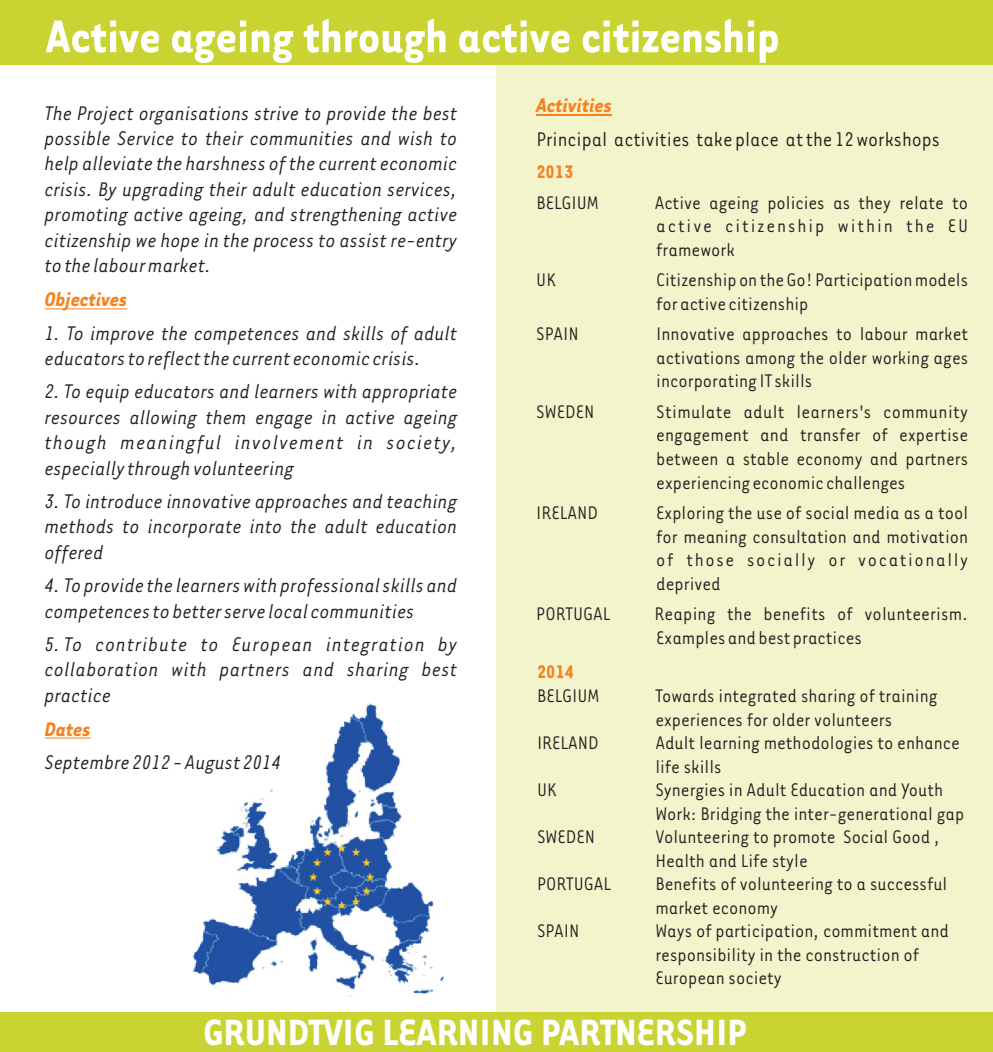
<style>
.page{position:relative;width:993px;height:1052px;background:#fff}
.page>*{position:absolute;margin:0;border:0;box-sizing:border-box;transform-origin:0 0}
.t1{font:700 52.68px "Tarzana Narrow";color:#fff}
.t2{font:700 42px "Tarzana Narrow";color:#fff}
.t3{font:italic 22.75px/25.6px "Tarzana Narrow";color:#231f20;text-align:justify}
.t4{font:22.75px "Tarzana Narrow";color:#231f20}
.t5{font:italic 700 22.75px "Tarzana Narrow";color:#f58220}
.t6{font:21px/23.4px "Tarzana Narrow";color:#231f20}
.t7{font:700 21px "Tarzana Narrow";color:#f58220}
</style>
<div class="page">
<img style="left:192px;top:703px;width:252px;height:294px">
<div style="left:496px;top:55px;width:496px;height:959px;background:#f4f4cc"></div>
<div style="left:0;top:1012px;width:992px;height:40px;background:#c9d433"></div>
<div style="left:0;top:0;width:992px;height:64px;background:#c9d433"></div>
<hr style="left:536px;top:114px;width:75px;height:2px;background:#f58220">
<hr style="left:45px;top:308px;width:82px;height:1px;background:#f58220">
<hr style="left:45px;top:737px;width:46px;height:1px;background:#f58220">
<h1 class="t1" style="left:46px;top:12px;width:735px">Active ageing through active citizenship</h1>
<p class="t5" style="left:536px;top:95px;width:77px">Activities</p>
<p class="t3" style="left:45px;top:100px;width:414px">The Project organisations strive to provide the best possible Service to their communities and wish to help alleviate the harshness of the current economic crisis. By upgrading their adult education services, promoting active ageing, and strengthening active citizenship we hope in the process to assist re-entry to the labour market.</p>
<p class="t4" style="left:536px;top:128px;width:405px">Principal activities take place at the 12 workshops</p>
<p class="t7" style="left:536px;top:161px;width:38px">2013</p>
<p class="t6" style="left:536px;top:191px;width:64px">BELGIUM</p>
<p class="t6" style="left:654px;top:191px;width:315px;text-align:justify">Active ageing policies as they relate to active citizenship within the EU framework</p>
<p class="t6" style="left:536px;top:268px;width:21px">UK</p>
<p class="t6" style="left:656px;top:268px;width:313px">Citizenship on the Go! Participation models for active citizenship</p>
<p class="t6" style="left:536px;top:323px;width:44px">SPAIN</p>
<p class="t6" style="left:656px;top:323px;width:313px;text-align:justify">Innovative approaches to labour market activations among the older working ages incorporating IT skills</p>
<p class="t6" style="left:536px;top:400px;width:60px">SWEDEN</p>
<p class="t6" style="left:656px;top:400px;width:313px;text-align:justify">Stimulate adult learners's community engagement and transfer of expertise between a stable economy and partners experiencing economic challenges</p>
<p class="t6" style="left:536px;top:501px;width:63px">IRELAND</p>
<p class="t6" style="left:656px;top:501px;width:313px;text-align:justify">Exploring the use of social media as a tool for meaning consultation and motivation of those socially or vocationally deprived</p>
<p class="t6" style="left:536px;top:602px;width:76px">PORTUGAL</p>
<p class="t6" style="left:654px;top:602px;width:315px">Reaping the benefits of volunteerism.<br>Examples and best practices</p>
<p class="t5" style="left:45px;top:289px;width:84px">Objectives</p>
<p class="t3" style="left:45px;top:320px;width:414px">1. To improve the competences and skills of adult educators to reflect the current economic crisis.</p>
<p class="t3" style="left:45px;top:379px;width:414px">2. To equip educators and learners with appropriate resources allowing them engage in active ageing though meaningful involvement in society, especially through volunteering</p>
<p class="t3" style="left:45px;top:489px;width:414px">3. To introduce innovative approaches and teaching methods to incorporate into the adult education offered</p>
<p class="t3" style="left:45px;top:573px;width:414px">4. To provide the learners with professional skills and competences to better serve local communities</p>
<p class="t3" style="left:45px;top:631px;width:414px">5.To contribute to European integration by collaboration with partners and sharing best practice</p>
<p class="t7" style="left:537px;top:662px;width:38px">2014</p>
<p class="t6" style="left:537px;top:684px;width:64px">BELGIUM</p>
<p class="t6" style="left:655px;top:684px;width:284px">Towards integrated sharing of training experiences for older volunteers</p>
<p class="t6" style="left:537px;top:731px;width:63px">IRELAND</p>
<p class="t6" style="left:655px;top:731px;width:306px">Adult learning methodologies to enhance life skills</p>
<p class="t6" style="left:537px;top:778px;width:21px">UK</p>
<p class="t6" style="left:655px;top:778px;width:310px">Synergies in Adult Education and Youth<br>Work: Bridging the inter-generational gap</p>
<p class="t6" style="left:537px;top:825px;width:60px">SWEDEN</p>
<p class="t6" style="left:655px;top:825px;width:286px">Volunteering to promote Social Good ,<br>Health and Life style</p>
<p class="t6" style="left:537px;top:872px;width:76px">PORTUGAL</p>
<p class="t6" style="left:655px;top:872px;width:293px">Benefits of volunteering to a successful market economy</p>
<p class="t6" style="left:537px;top:919px;width:44px">SPAIN</p>
<p class="t6" style="left:655px;top:919px;width:295px">Ways of participation, commitment and responsibility in the construction of<br>European society</p>
<p class="t5" style="left:45px;top:718px;width:47px">Dates</p>
<p class="t3" style="left:45px;top:749px;width:238px">Septembre 2012 - August 2014</p>
<h2 class="t2" style="left:203px;top:1013px;width:545px">GRUNDTVIG LEARNING PARTNERSHIP</h2>
</div>
